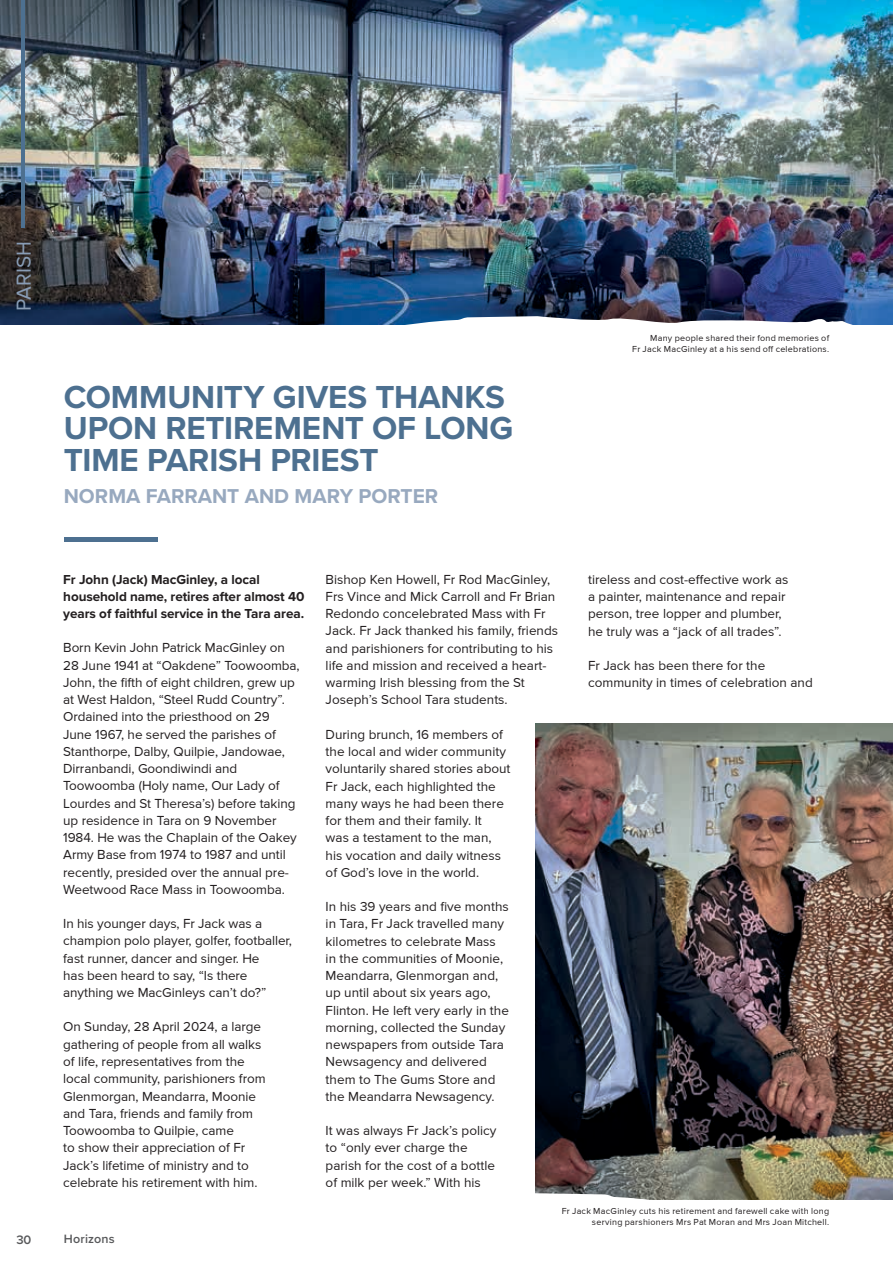
<style>
.page{position:relative;width:893px;height:1263px;background:#fff}
.page>*{position:absolute;margin:0;border:0;box-sizing:border-box;transform-origin:0 0}
.t1{font:700 33px/31.5px "Proxima Nova";letter-spacing:-.005em;color:#4d7090}
.t2{font:700 20.85px "Proxima Nova";color:#98a9bf}
.t3{font:20.85px "Proxima Nova";letter-spacing:.005em;color:#889cb5}
.t4{font:13.5px/17.2px "Proxima Nova";color:#231f20}
.t5{font:700 13.5px/17.2px "Proxima Nova";letter-spacing:-.005em;color:#231f20}
.t6{font:600 12.75px "Proxima Nova";color:#58595b}
.t7{font:600 12.45px "Proxima Nova";letter-spacing:.02em;color:#58595b}
.t8{font:9px/10.8px "Proxima Nova";letter-spacing:.025em;color:#231f20;text-align:right}
</style>
<div class="page">
<img style="left:535px;top:724px;width:358px;height:475px">
<svg style="left:535px;top:1190px;width:327px;height:10px;background:#928f7f"></svg>
<img style="left:0;top:0;width:893px;height:324px">
<svg style="left:210px;top:313px;width:683px;height:12px"></svg>
<hr style="left:64px;top:537px;width:93px;height:4px;background:#4d7090">
<hr style="left:21px;top:0;width:3px;height:228px;background:#4d7090">
<h2 class="t3" style="left:12px;top:311px;width:72px;rotate:-90deg">PARISH</h2>
<h1 class="t1" style="left:64px;top:380px;width:451px">COMMUNITY GIVES THANKS<br>UPON RETIREMENT OF LONG<br>TIME PARISH PRIEST</h1>
<h2 class="t2" style="left:64px;top:481px;width:376px">NORMA FARRANT AND MARY PORTER</h2>
<p class="t5" style="left:63px;top:570px;width:243px">Fr John (Jack) MacGinley, a local household name, retires after almost 40 years of faithful service in the Tara area.</p>
<p class="t4" style="left:63px;top:640px;width:238px">Born Kevin John Patrick MacGinley on 28 June 1941 at “Oakdene” Toowoomba, John, the fifth of eight children, grew up at West Haldon, “Steel Rudd Country”.<br>Ordained into the priesthood on 29<br>June 1967, he served the parishes of Stanthorpe, Dalby, Quilpie, Jandowae, Dirranbandi, Goondiwindi and Toowoomba (Holy name, Our Lady of Lourdes and St Theresa’s) before taking up residence in Tara on 9 November 1984. He was the Chaplain of the Oakey Army Base from 1974 to 1987 and until recently, presided over the annual pre-Weetwood Race Mass in Toowoomba.</p>
<p class="t4" style="left:63px;top:915px;width:230px">In his younger days, Fr Jack was a champion polo player, golfer, footballer, fast runner, dancer and singer. He<br>has been heard to say, “Is there anything we MacGinleys can’t do?”</p>
<p class="t4" style="left:63px;top:1019px;width:204px">On Sunday, 28 April 2024, a large gathering of people from all walks of life, representatives from the local community, parishioners from Glenmorgan, Meandarra, Moonie and Tara, friends and family from Toowoomba to Quilpie, came<br>to show their appreciation of Fr Jack’s lifetime of ministry and to celebrate his retirement with him.</p>
<p class="t4" style="left:326px;top:571px;width:234px">Bishop Ken Howell, Fr Rod MacGinley, Frs Vince and Mick Carroll and Fr Brian Redondo concelebrated Mass with Fr Jack. Fr Jack thanked his family, friends and parishioners for contributing to his life and mission and received a heart&shy;warming Irish blessing from the St Joseph’s School Tara students.</p>
<p class="t4" style="left:326px;top:726px;width:186px">During brunch, 16 members of the local and wider community voluntarily shared stories about<br>Fr Jack, each highlighted the many ways he had been there for them and their family. It<br>was a testament to the man, his vocation and daily witness of God’s love in the world.</p>
<p class="t4" style="left:326px;top:898px;width:185px">In his 39 years and five months in Tara, Fr Jack travelled many kilometres to celebrate Mass in the communities of Moonie,<br>Meandarra, Glenmorgan and, up until about six years ago,<br>Flinton. He left very early in the morning, collected the Sunday newspapers from outside Tara<br>Newsagency and delivered them to The Gums Store and the Meandarra Newsagency.</p>
<p class="t4" style="left:326px;top:1122px;width:172px">It was always Fr Jack’s policy to “only ever charge the parish for the cost of a bottle of milk per week.” With his</p>
<p class="t8" style="left:632px;top:333px;width:198px">Many people shared their fond memories of<br>Fr Jack MacGinley at a his send off celebrations.</p>
<p class="t4" style="left:588px;top:571px;width:202px">tireless and cost-effective work as a painter, maintenance and repair person, tree lopper and plumber, he truly was a “jack of all trades”.</p>
<p class="t4" style="left:588px;top:657px;width:226px">Fr Jack has been there for the community in times of celebration and</p>
<p class="t8" style="left:562px;top:1205px;width:269px">Fr Jack MacGinley cuts his retirement and farewell cake with long serving parshioners Mrs Pat Moran and Mrs Joan Mitchell.</p>
<p class="t6" style="left:16px;top:1230px;width:17px">30</p>
<p class="t7" style="left:64px;top:1230px;width:52px">Horizons</p>
</div>
